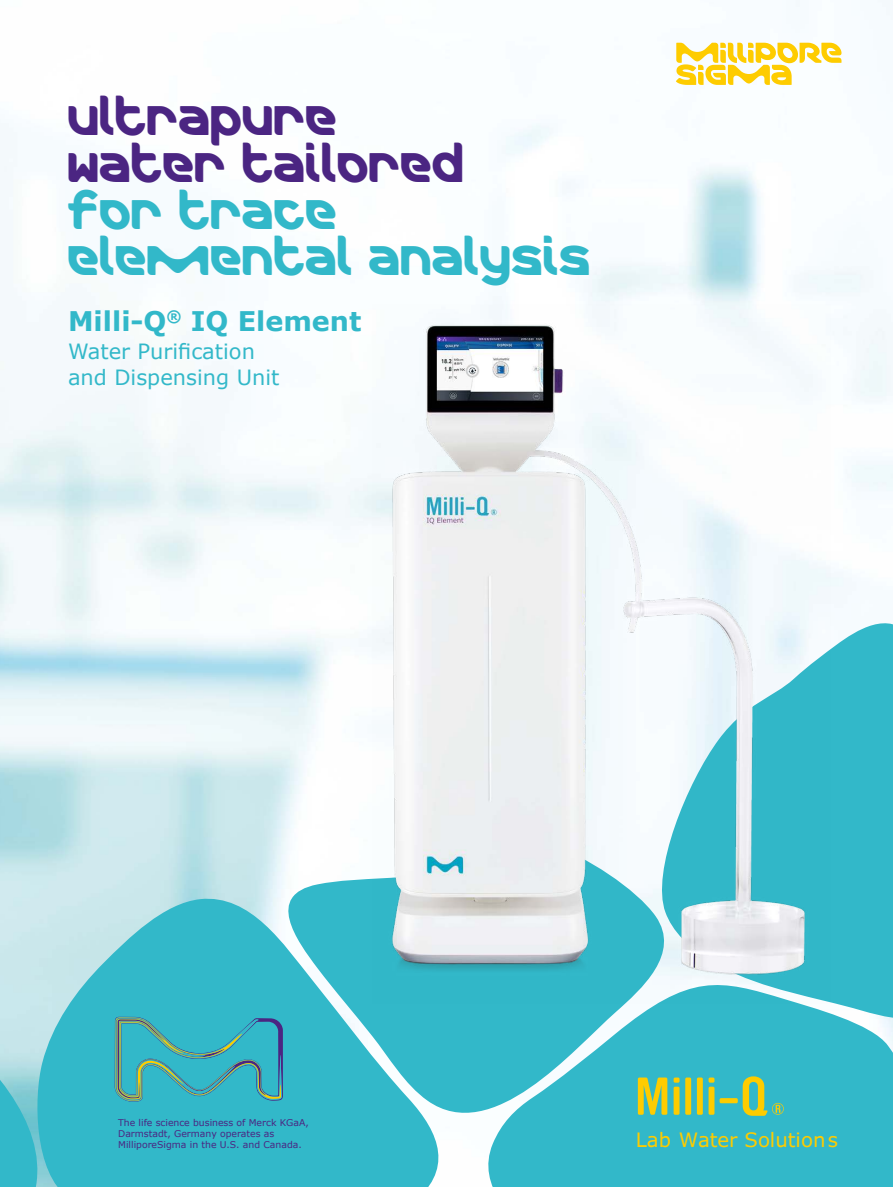
<style>
.page{position:relative;width:893px;height:1187px;background:#fff}
.page>*{position:absolute;margin:0;border:0;box-sizing:border-box;transform-origin:0 0}
.t1{font:42px/46.5px "Merck";color:#32b8c9}
.t2{font:42px/46.5px "Merck";color:#4b2582}
.t3{font:700 27px "Verdana";color:#32b8c9}
.t4{font:21px/25.2px "Verdana";color:#32b8c9}
.t5{font:19.65px "Verdana Pro";color:#fecc00}
.t6{font:9.3px/11.1px "Verdana";color:#4b2582}
</style>
<div class="page">
<div style="left:475px;top:1030px;width:418px;height:156px;background:#32b8c9"></div>
<div style="left:681px;top:619px;width:212px;height:411px;background:#32b8c9"></div>
<svg style="left:264px;top:835px;width:417px;height:311px;fill:#32b8c9"></svg>
<svg style="left:475px;top:1169px;width:179px;height:17px"></svg>
<svg style="left:33px;top:893px;width:422px;height:293px;fill:#32b8c9"></svg>
<svg style="left:0;top:987px;width:61px;height:199px"></svg>
<svg style="left:638px;top:1077px;width:29px;height:37px"></svg>
<div style="left:697px;top:1077px;width:6px;height:37px;background:#fecc00"></div>
<svg style="left:709px;top:1077px;width:5px;height:5px"></svg>
<div style="left:685px;top:1077px;width:6px;height:37px;background:#fecc00"></div>
<div style="left:674px;top:1086px;width:5px;height:28px;background:#fecc00"></div>
<svg style="left:743px;top:1076px;width:41px;height:39px"></svg>
<div style="left:709px;top:1086px;width:5px;height:28px;background:#fecc00"></div>
<svg style="left:720px;top:1097px;width:18px;height:6px"></svg>
<svg style="left:674px;top:1077px;width:5px;height:5px"></svg>
<svg style="left:115px;top:1016px;width:168px;height:85px"></svg>
<svg style="left:676px;top:43px;width:165px;height:42px"></svg>
<img style="left:372px;top:305px;width:458px;height:697px">
<h1 class="t2" style="left:68px;top:98px;width:398px">ULTRAPURE<br>WATER TAILORED</h1>
<h1 class="t1" style="left:68px;top:191px;width:525px">FOR TRACE<br>ELEMENTAL ANALYSIS</h1>
<h2 class="t3" style="left:68px;top:304px;width:295px">Milli-Q<sup>®</sup> IQ Element</h2>
<h3 class="t4" style="left:68px;top:339px;width:213px">Water Purification and Dispensing Unit</h3>
<p class="t6" style="left:118px;top:1117px;width:192px">The life science business of Merck KGaA,<br>Darmstadt, Germany operates as<br>MilliporeSigma in the U.S. and Canada.</p>
<h3 class="t5" style="left:636px;top:1127px;width:204px">Lab Water Solutions</h3>
</div>
